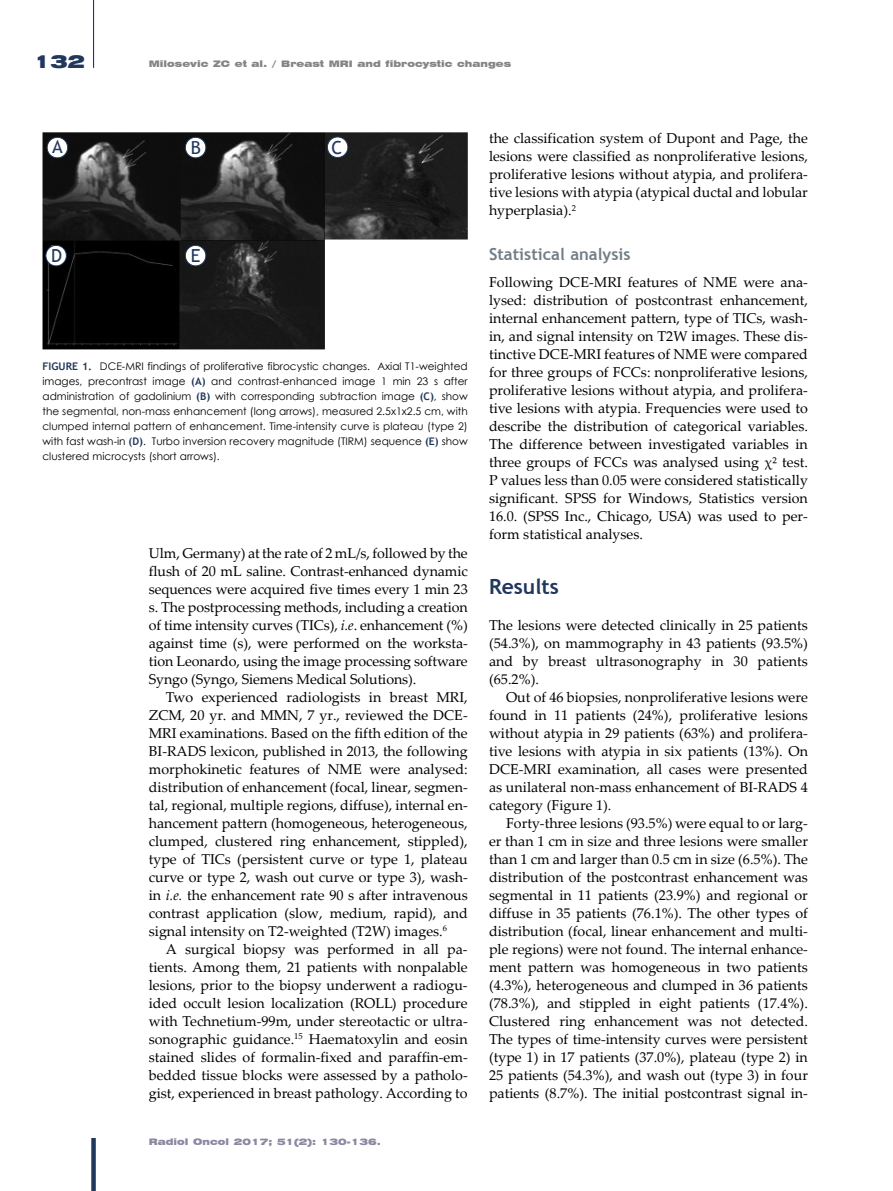
<style>
.page{position:relative;width:893px;height:1191px;background:#fff}
.page>*{position:absolute;margin:0;border:0;box-sizing:border-box;transform-origin:0 0}
.t1{font:700 21px "Trebuchet MS";color:#21375c}
.t2{font:18px "Trebuchet MS";color:#21375c}
.t3{font:900 expanded 18px "Swiss 721 BT";color:#21375c}
.t4{font:700 16.5px "Trebuchet MS";color:#717e86}
.t5{font:14.25px/18px "Palatino Linotype";color:#000;text-align:justify}
.t6{font:10.5px/15px "Century Gothic";color:#000;text-align:justify}
.t7{font:900 expanded 9px "Swiss 721 BT";color:#828586}
.t8{font:900 expanded 9px "Swiss 721 BT";color:#8a89a1}
.s1{font-family:"Trebuchet MS";font-weight:700;color:#21375c}
.s2{font-style:italic}
</style>
<div class="page">
<div style="left:91px;top:1138px;width:5px;height:53px;background:#21375c"></div>
<hr style="left:93px;top:0;width:1px;height:68px;background:#21375c">
<img style="left:43px;top:132px;width:425px;height:217px">
<div style="left:47px;top:137px;width:21px;height:21px;background:#fff;border-radius:50%"></div>
<div style="left:47px;top:137px;width:21px;height:21px;border:1px solid #21375c;border-radius:50%"></div>
<div style="left:185px;top:137px;width:21px;height:21px;background:#fff;border-radius:50%"></div>
<div style="left:185px;top:137px;width:21px;height:21px;border:1px solid #21375c;border-radius:50%"></div>
<div style="left:327px;top:137px;width:21px;height:20px;background:#fff;border-radius:50%"></div>
<div style="left:327px;top:137px;width:21px;height:21px;border:1px solid #21375c;border-radius:50%"></div>
<div style="left:46px;top:245px;width:20px;height:21px;background:#fff;border-radius:50%"></div>
<div style="left:45px;top:245px;width:22px;height:21px;border:1px solid #21375c;border-radius:50%"></div>
<div style="left:185px;top:245px;width:21px;height:21px;background:#fff;border-radius:50%"></div>
<div style="left:185px;top:245px;width:21px;height:21px;border:1px solid #21375c;border-radius:50%"></div>
<p class="t3" style="left:33px;top:50px;width:53px">132</p>
<p class="t7" style="left:149px;top:58px;width:364px">Milosevic ZC et al. / Breast MRI and fibrocystic changes</p>
<p class="t2" style="left:52px;top:136px;width:12px">A</p>
<p class="t2" style="left:191px;top:137px;width:12px">B</p>
<p class="t2" style="left:331px;top:136px;width:12px">C</p>
<p class="t2" style="left:51px;top:245px;width:13px">D</p>
<p class="t2" style="left:191px;top:245px;width:11px">E</p>
<p class="t6" style="left:43px;top:358px;width:427px"><span class="s1">FIGURE 1.</span> DCE-MRI findings of proliferative fibrocystic changes. Axial T1-weighted images, precontrast image <span class="s1">(A)</span> and contrast-enhanced image 1 min 23 s after administration of gadolinium <span class="s1">(B)</span> with corresponding subtraction image <span class="s1">(C)</span>, show the segmental, non-mass enhancement (long arrows), measured 2.5x1x2.5 cm, with clumped internal pattern of enhancement. Time-intensity curve is plateau (type 2) with fast wash-in <span class="s1">(D)</span>. Turbo inversion recovery magnitude (TIRM) sequence <span class="s1">(E)</span> show clustered microcysts (short arrows).</p>
<p class="t5" style="left:149px;top:543px;width:320px">Ulm, Germany) at the rate of 2 mL/s, followed by the flush of 20 mL saline. Contrast-enhanced dynamic sequences were acquired five times every 1 min 23 s. The postprocessing methods, including a creation of time intensity curves (TICs), <span class="s2">i.e</span>. enhancement (%) against time (s), were performed on the worksta&shy;tion Leonardo, using the image processing software Syngo (Syngo, Siemens Medical Solutions).</p>
<p class="t5" style="left:149px;top:687px;width:320px;text-indent:17px">Two experienced radiologists in breast MRI, ZCM, 20 yr. and MMN, 7 yr., reviewed the DCE-MRI examinations. Based on the fifth edition of the BI-RADS lexicon, published in 2013, the following morphokinetic features of NME were analysed: distribution of enhancement (focal, linear, segmen&shy;tal, regional, multiple regions, diffuse), internal en&shy;hancement pattern (homogeneous, heterogeneous, clumped, clustered ring enhancement, stippled), type of TICs (persistent curve or type 1, plateau curve or type 2, wash out curve or type 3), wash&shy;in <span class="s2">i.e.</span> the enhancement rate 90 s after intravenous contrast application (slow, medium, rapid), and signal intensity on T2-weighted (T2W) images.<sup>6</sup></p>
<p class="t5" style="left:149px;top:939px;width:320px;text-indent:17px">A surgical biopsy was performed in all pa&shy;tients. Among them, 21 patients with nonpalable lesions, prior to the biopsy underwent a radiogu&shy;ided occult lesion localization (ROLL) procedure with Technetium-99m, under stereotactic or ultra&shy;sonographic guidance.<sup>15</sup> Haematoxylin and eosin stained slides of formalin-fixed and paraffin-em&shy;bedded tissue blocks were assessed by a patholo&shy;gist, experienced in breast pathology. According to</p>
<p class="t8" style="left:149px;top:1136px;width:234px">Radiol Oncol 2017; 51(2): 130-136.</p>
<p class="t5" style="left:489px;top:129px;width:320px">the classification system of Dupont and Page, the lesions were classified as nonproliferative lesions, proliferative lesions without atypia, and prolifera&shy;tive lesions with atypia (atypical ductal and lobular hyperplasia).<sup>2</sup></p>
<p class="t4" style="left:489px;top:244px;width:143px">Statistical analysis</p>
<p class="t5" style="left:489px;top:273px;width:320px">Following DCE-MRI features of NME were ana&shy;lysed: distribution of postcontrast enhancement, internal enhancement pattern, type of TICs, wash&shy;in, and signal intensity on T2W images. These dis&shy;tinctive DCE-MRI features of NME were compared for three groups of FCCs: nonproliferative lesions, proliferative lesions without atypia, and prolifera&shy;tive lesions with atypia. Frequencies were used to describe the distribution of categorical variables.<br>The difference between investigated variables in three groups of FCCs was analysed using χ² test.<br>P values less than 0.05 were considered statistically significant. SPSS for Windows, Statistics version 16.0. (SPSS Inc., Chicago, USA) was used to per&shy;form statistical analyses.</p>
<h1 class="t1" style="left:489px;top:573px;width:71px">Results</h1>
<p class="t5" style="left:489px;top:615px;width:320px">The lesions were detected clinically in 25 patients (54.3%), on mammography in 43 patients (93.5%) and by breast ultrasonography in 30 patients (65.2%).</p>
<p class="t5" style="left:489px;top:687px;width:320px;text-indent:17px">Out of 46 biopsies, nonproliferative lesions were found in 11 patients (24%), proliferative lesions without atypia in 29 patients (63%) and prolifera&shy;tive lesions with atypia in six patients (13%). On DCE-MRI examination, all cases were presented as unilateral non-mass enhancement of BI-RADS 4 category (Figure 1).</p>
<p class="t5" style="left:489px;top:813px;width:320px;text-indent:17px">Forty-three lesions (93.5%) were equal to or larg&shy;er than 1 cm in size and three lesions were smaller than 1 cm and larger than 0.5 cm in size (6.5%). The distribution of the postcontrast enhancement was segmental in 11 patients (23.9%) and regional or diffuse in 35 patients (76.1%). The other types of distribution (focal, linear enhancement and multi&shy;ple regions) were not found. The internal enhance&shy;ment pattern was homogeneous in two patients (4.3%), heterogeneous and clumped in 36 patients (78.3%), and stippled in eight patients (17.4%).<br>Clustered ring enhancement was not detected.<br>The types of time-intensity curves were persistent (type 1) in 17 patients (37.0%), plateau (type 2) in 25 patients (54.3%), and wash out (type 3) in four patients (8.7%). The initial postcontrast signal in-</p>
</div>
